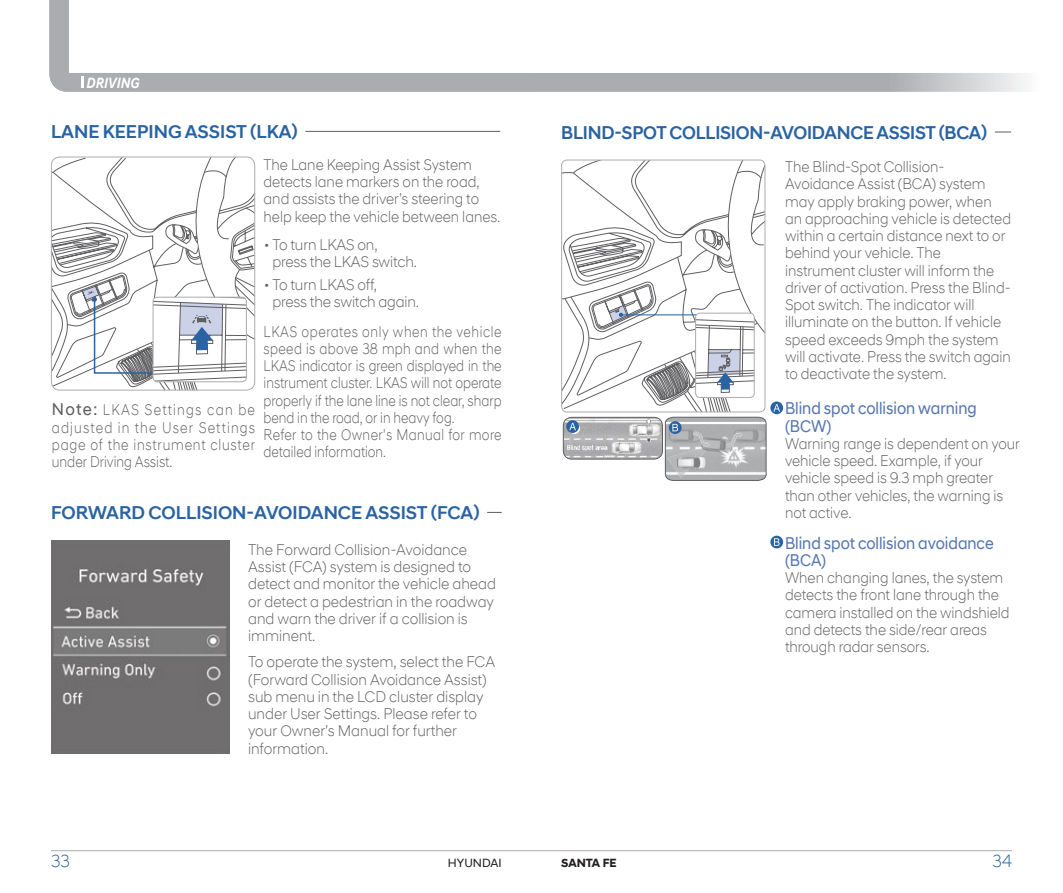
<style>
.page{position:relative;width:1063px;height:893px;background:#fff}
.page>*{position:absolute;margin:0;border:0;box-sizing:border-box;transform-origin:0 0}
.Section_Title{font:500 18.75px "Hyundai Sans Head Office";letter-spacing:-.01em;color:#2a63a3}
.t1{font:300 18px "Hyundai Sans Head Office";color:#2a63a3;scale:.95 1}
.ƒ_º___ªøÎ{font:17.25px/17.2px "Hyundai Sans Head Office";color:#5677b0;scale:.9 1}
.ƒ_º___Î{font:300 15.75px/17.2px "Hyundai Sans Head Office";color:#5f5f62;scale:.93 1}
.ƒ_º___ªøÎ-2{font:300 15.75px/17.2px "Hyundai Sans Head Office";color:#5f5f62;scale:.95 1}
.캡션_내용{font:300 15.75px/17.2px "Hyundai Sans Head Office";color:#5f5f62;text-align:justify;scale:.85 1}
.캡션_내용-2{font:300 15.75px "Hyundai Sans Head Office";color:#5f5f62;scale:.93 1}
.캡션_내용-3{font:300 15.75px/17.5px "Hyundai Sans Head Office";color:#5f5f62;text-align:justify;scale:.86 1}
.캡션_중{font:300 15.75px/17.2px "Hyundai Sans Head Office";letter-spacing:-.01em;color:#5f5f62;scale:.95 1}
.t2{font:italic 700 15px "Hyundai Sans Text Office";color:#fff;scale:.9 1}
.t3{font:12px "Hyundai Sans Head Office";color:#231f20}
.t4{font:700 12px "Hyundai Sans Head Office";color:#231f20}
.s1{font-weight:400;font-size:17.25px}
</style>
<div class="page">
<svg style="left:49px;top:0;width:463px;height:92px"></svg>
<svg style="left:512px;top:73px;width:513px;height:19px;background:#b5b6b9"></svg>
<svg style="left:81px;top:77px;width:3px;height:11px"></svg>
<hr style="left:51px;top:850px;width:961px;height:1px;background:#abacb0">
<hr style="left:51px;top:512px;width:451px;height:1px;background:#5f5f62">
<div style="left:51px;top:510px;width:436px;height:5px;background:#fff"></div>
<img style="left:51px;top:541px;width:179px;height:212px">
<svg style="left:224px;top:157px;width:31px;height:51px"></svg>
<svg style="left:51px;top:157px;width:173px;height:51px"></svg>
<svg style="left:204px;top:167px;width:23px;height:10px"></svg>
<hr style="left:51px;top:131px;width:449px;height:1px;background:#5f5f62">
<div style="left:51px;top:129px;width:254px;height:5px;background:#fff"></div>
<svg style="left:51px;top:208px;width:204px;height:182px"></svg>
<div style="left:153px;top:297px;width:94px;height:85px;border:1px solid #abacb0;border-radius:4px"></div>
<svg style="left:562px;top:160px;width:196px;height:252px"></svg>
<svg style="left:737px;top:167px;width:24px;height:11px"></svg>
<hr style="left:561px;top:132px;width:450px;height:1px;background:#5f5f62">
<hr style="left:561px;top:130px;width:434px;height:4px;background:#fff">
<img style="left:563px;top:417px;width:6px;height:42px">
<svg style="left:566px;top:420px;width:13px;height:13px"></svg>
<svg style="left:770px;top:401px;width:13px;height:13px"></svg>
<svg style="left:773px;top:404px;width:7px;height:8px"></svg>
<svg style="left:569px;top:211px;width:198px;height:270px"></svg>
<div style="left:770px;top:536px;width:13px;height:12px;background:#2a63a3;border-radius:50%"></div>
<svg style="left:774px;top:538px;width:6px;height:8px"></svg>
<p class="t2" style="left:87px;top:73px;width:61px">DRIVING</p>
<p class="Section_Title" style="left:51px;top:121px;width:248px">LANE KEEPING ASSIST (LKA)</p>
<p class="캡션_내용-2" style="left:264px;top:155px;width:225px">The Lane Keeping Assist System</p>
<p class="캡션_내용-2" style="left:264px;top:172px;width:234px">detects lane markers on the road,</p>
<p class="캡션_내용-2" style="left:264px;top:190px;width:233px">and assists the driver’s steering to</p>
<p class="캡션_내용-2" style="left:264px;top:207px;width:256px">help keep the vehicle between lanes.</p>
<p class="캡션_내용-3" style="left:52px;top:400px;width:238px"><span class="s1">Note:</span> LKAS Settings can be adjusted in the User Settings page of the instrument cluster under Driving Assist.</p>
<p class="캡션_중" style="left:272px;top:236px;width:154px;text-indent:-9px">• To turn LKAS on,<br>press the LKAS switch.</p>
<p class="캡션_중" style="left:272px;top:276px;width:156px;text-indent:-9px">• To turn LKAS off,<br>press the switch again.</p>
<p class="캡션_내용" style="left:264px;top:322px;width:282px">LKAS operates only when the vehicle speed is above 38 mph and when the LKAS indicator is green displayed in the instrument cluster. LKAS will not operate properly if the lane line is not clear, sharp bend in the road, or in heavy fog.</p>
<p class="캡션_내용" style="left:264px;top:426px;width:282px">Refer to the Owner's Manual for more detailed information.</p>
<p class="Section_Title" style="left:51px;top:502px;width:430px">FORWARD COLLISION-AVOIDANCE ASSIST (FCA)</p>
<p class="ƒ_º___ªøÎ-2" style="left:248px;top:541px;width:262px">The Forward Collision-Avoidance<br>Assist (FCA) system is designed to detect and monitor the vehicle ahead or detect a pedestrian in the roadway and warn the driver if a collision is imminent.</p>
<p class="ƒ_º___ªøÎ-2" style="left:248px;top:653px;width:262px">To operate the system, select the FCA (Forward Collision Avoidance Assist) sub menu in the LCD cluster display under User Settings. Please refer to your Owner’s Manual for further information.</p>
<p class="Section_Title" style="left:561px;top:121px;width:427px">BLIND-SPOT COLLISION-AVOIDANCE ASSIST (BCA)</p>
<p class="ƒ_º___Î" style="left:785px;top:158px;width:245px">The Blind-Spot Collision-<br>Avoidance Assist (BCA) system may apply braking power, when an approaching vehicle is detected within a certain distance next to or behind your vehicle. The instrument cluster will inform the driver of activation. Press the Blind-<br>Spot switch. The indicator will illuminate on the button. If vehicle speed exceeds 9mph the system will activate. Press the switch again to deactivate the system.</p>
<p class="ƒ_º___ªøÎ" style="left:785px;top:400px;width:215px">Blind spot collision warning (BCW)</p>
<p class="ƒ_º___Î" style="left:785px;top:435px;width:254px">Warning range is dependent on your vehicle speed. Example, if your vehicle speed is 9.3 mph greater than other vehicles, the warning is not active.</p>
<p class="ƒ_º___ªøÎ" style="left:785px;top:534px;width:233px">Blind spot collision avoidance (BCA)</p>
<p class="ƒ_º___Î" style="left:785px;top:569px;width:243px">When changing lanes, the system detects the front lane through the camera installed on the windshield and detects the side/rear areas through radar sensors.</p>
<p class="t1" style="left:51px;top:850px;width:21px">33</p>
<p class="t3" style="left:448px;top:855px;width:55px">HYUNDAI</p>
<p class="t4" style="left:561px;top:855px;width:57px">SANTA FE</p>
<p class="t1" style="left:993px;top:850px;width:22px">34</p>
</div>
